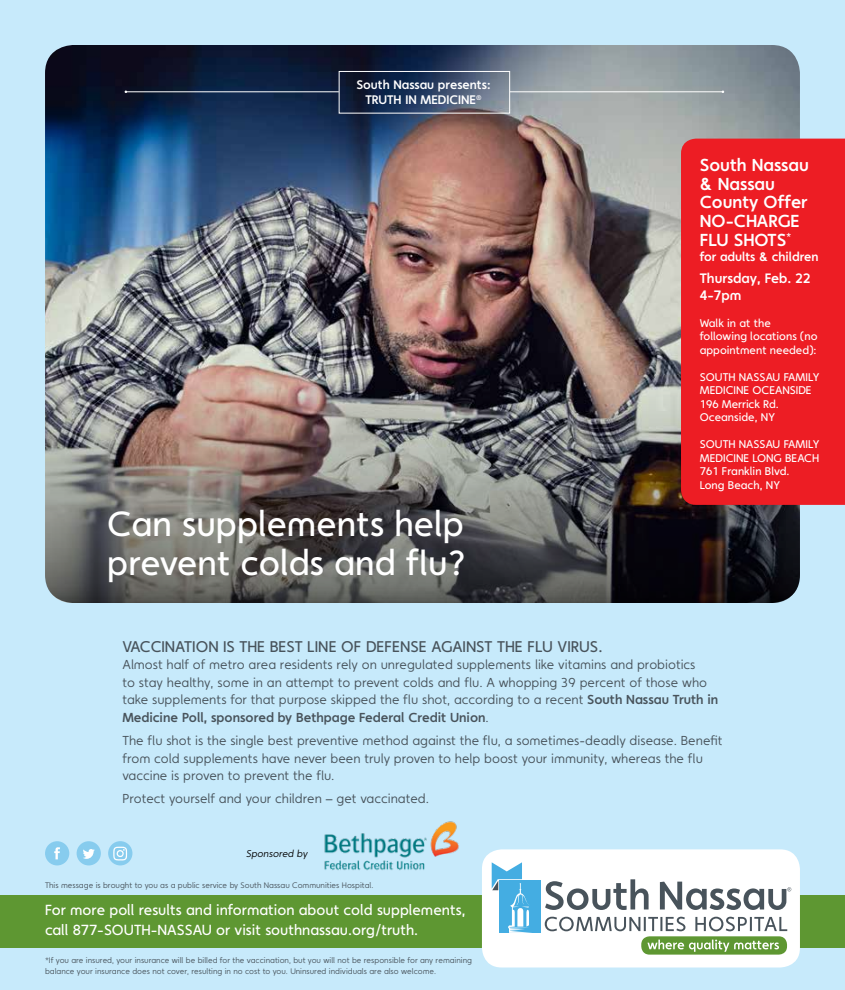
<style>
.page{position:relative;width:845px;height:990px;background:#fff}
.page>*{position:absolute;margin:0;border:0;box-sizing:border-box;transform-origin:0 0}
.t1{font:500 35.12px/39.1px "Faricy";color:#fff}
.t2{font:700 17.5px/18.8px "Faricy";color:#fff}
.t3{font:500 15.62px "Faricy";color:#48535b}
.t4{font:500 14.75px/20px "Faricy";color:#fff}
.t5{font:700 13.75px/16.5px "Faricy";color:#fff}
.t6{font:13.12px/17.5px "Faricy";color:#48535b}
.t7{font:700 12.5px/15px "Faricy";color:#fff;text-align:center}
.t8{font:500 11.25px/13.5px "Faricy";color:#fff}
.t9{font:italic 10px "Faricy";color:#000}
.t10{font:8.12px/11.2px "Faricy";color:#48535b}
.s1{font-weight:700}
</style>
<div class="page">
<div style="left:0;top:0;width:844px;height:990px;background:#c7eafb"></div>
<img style="left:45px;top:45px;width:754px;height:238px">
<div style="left:0;top:895px;width:844px;height:53px;background:#5e9732"></div>
<div style="left:482px;top:849px;width:317px;height:119px;background:#fff;border-radius:20px"></div>
<div style="left:641px;top:936px;width:145px;height:19px;background:#5e9732;border-radius:8px"></div>
<svg style="left:647px;top:940px;width:131px;height:12px"></svg>
<svg style="left:544px;top:917px;width:242px;height:14px"></svg>
<div style="left:499px;top:881px;width:42px;height:52px;background:#44ade2"></div>
<svg style="left:491px;top:862px;width:41px;height:71px"></svg>
<svg style="left:545px;top:879px;width:246px;height:31px"></svg>
<img style="left:45px;top:283px;width:754px;height:320px">
<hr style="left:126px;top:91px;width:213px;height:1px;background:#fff">
<div style="left:339px;top:71px;width:171px;height:42px;border:1px solid #fff"></div>
<hr style="left:510px;top:91px;width:212px;height:1px;background:#fff">
<div style="left:77px;top:841px;width:24px;height:24px;background:#87ccee;border-radius:50%"></div>
<svg style="left:83px;top:849px;width:12px;height:10px"></svg>
<div style="left:45px;top:841px;width:24px;height:24px;background:#87ccee;border-radius:50%"></div>
<svg style="left:54px;top:847px;width:6px;height:12px"></svg>
<div style="left:108px;top:841px;width:24px;height:24px;background:linear-gradient(to right,#87ccee,#87ccee);border-radius:50%"></div>
<svg style="left:113px;top:847px;width:14px;height:14px"></svg>
<img style="left:324px;top:821px;width:135px;height:50px">
<div style="left:680px;top:139px;width:164px;height:366px;background:#ed1d24"></div>
<p class="t7" style="left:356px;top:77px;width:136px">South Nassau presents:<br>TRUTH IN MEDICINE<sup>®</sup></p>
<h1 class="t1" style="left:107px;top:503px;width:360px">Can supplements help prevent colds and flu?</h1>
<h2 class="t2" style="left:699px;top:155px;width:110px">South Nassau &amp; Nassau<br>County Offer<br>NO-CHARGE<br>FLU SHOTS<sup>*</sup></h2>
<p class="t7" style="left:699px;top:249px;width:120px">for adults &amp; children</p>
<p class="t5" style="left:699px;top:270px;width:112px">Thursday, Feb. 22<br>4-7pm</p>
<p class="t8" style="left:699px;top:316px;width:119px">Walk in at the following locations (no appointment needed):</p>
<p class="t8" style="left:699px;top:370px;width:121px">SOUTH NASSAU FAMILY<br>MEDICINE OCEANSIDE<br>196 Merrick Rd.<br>Oceanside, NY</p>
<p class="t8" style="left:699px;top:437px;width:121px">SOUTH NASSAU FAMILY<br>MEDICINE LONG BEACH<br>761 Franklin Blvd.<br>Long Beach, NY</p>
<p class="t3" style="left:122px;top:637px;width:481px">VACCINATION IS THE BEST LINE OF DEFENSE AGAINST THE FLU VIRUS.</p>
<p class="t6" style="left:122px;top:656px;width:597px">Almost half of metro area residents rely on unregulated supplements like vitamins and probiotics<br>to stay healthy, some in an attempt to prevent colds and flu. A whopping 39 percent of those who take supplements for that purpose skipped the flu shot, according to a recent <span class="s1">South Nassau Truth in Medicine Poll, sponsored by Bethpage Federal Credit Union</span>.</p>
<p class="t6" style="left:122px;top:731px;width:601px">The flu shot is the single best preventive method against the flu, a sometimes-deadly disease. Benefit from cold supplements have never been truly proven to help boost your immunity, whereas the flu vaccine is proven to prevent the flu.</p>
<p class="t6" style="left:122px;top:790px;width:308px">Protect yourself and your children – get vaccinated.</p>
<p class="t9" style="left:246px;top:847px;width:63px">Sponsored by</p>
<p class="t10" style="left:45px;top:880px;width:330px">This message is brought to you as a public service by South Nassau Communities Hospital.</p>
<p class="t4" style="left:45px;top:899px;width:422px">For more poll results and information about cold supplements, call 877-SOUTH-NASSAU or visit southnassau.org/truth.</p>
<p class="t10" style="left:45px;top:954px;width:428px">*If you are insured, your insurance will be billed for the vaccination, but you will not be responsible for any remaining balance your insurance does not cover, resulting in no cost to you. Uninsured individuals are also welcome.</p>
</div>
